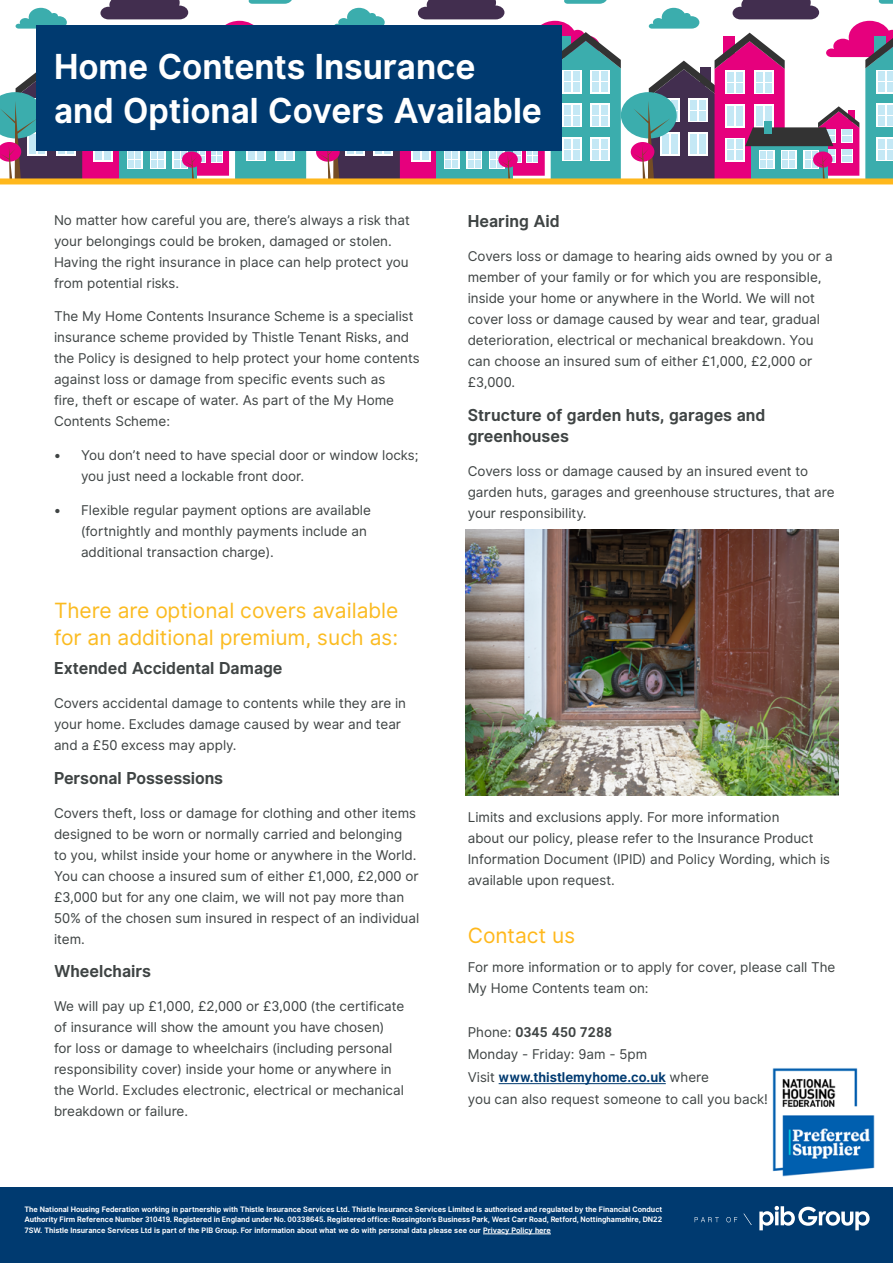
<style>
.page{position:relative;width:893px;height:1263px;background:#fff}
.page>*{position:absolute;margin:0;border:0;box-sizing:border-box;transform-origin:0 0}
.t1{font:700 40.5px/40.5px "Inter UI";color:#fff}
.t2{font:700 34.5px/44px "Inter UI";color:#fff}
.t3{font:21px/27px "Inter UI";color:#fbbb21}
.t4{font:21px "Inter UI";color:#ffb81c}
.t5{font:700 16.5px/21px "Inter UI";color:#3f4444}
.t6{font:13.5px/21px "Inter UI";color:#3f4444}
.t7{font:700 7.5px/10.5px "Inter UI";color:#fff;text-align:justify}
.s1{font-weight:700}
.s2{font-weight:700;color:#003a70}
</style>
<div class="page">
<div style="left:0;top:1187px;width:893px;height:76px;background:#003a70"></div>
<svg style="left:759px;top:1206px;width:111px;height:24px"></svg>
<svg style="left:695px;top:1217px;width:24px;height:5px"></svg>
<svg style="left:726px;top:1217px;width:11px;height:5px"></svg>
<svg style="left:743px;top:1213px;width:9px;height:12px"></svg>
<hr style="left:483px;top:1233px;width:68px;height:1px;background:#fff">
<img style="left:772px;top:1068px;width:103px;height:109px">
<svg style="left:0;top:0;width:306px;height:178px"></svg>
<svg style="left:316px;top:142px;width:24px;height:20px"></svg>
<svg style="left:319px;top:0;width:302px;height:178px"></svg>
<svg style="left:620px;top:92px;width:57px;height:47px"></svg>
<svg style="left:628px;top:0;width:265px;height:178px"></svg>
<div style="left:36px;top:26px;width:525px;height:125px;background:#003a70"></div>
<div style="left:0;top:178px;width:893px;height:6px;background:#ffb81c"></div>
<hr style="left:499px;top:1083px;width:167px;height:1px;background:#003a70">
<img style="left:466px;top:529px;width:373px;height:266px">
<h2 class="t2" style="left:54px;top:45px;width:489px">Home Contents Insurance and Optional Covers Available</h2>
<h1 class="t1" style="left:54px;top:49px;width:402px;line-height:44px">Escape of Water:<br>What should you do?</h1>
<h1 class="t1" style="left:54px;top:51px;width:397px">Do you have Home<br>Contents insurance?</h1>
<p class="t6" style="left:54px;top:209px;width:357px">No matter how careful you are, there’s always a risk that your belongings could be broken, damaged or stolen.<br>Having the right insurance in place can help protect you from potential risks.</p>
<p class="t6" style="left:54px;top:306px;width:367px">The My Home Contents Insurance Scheme is a specialist insurance scheme provided by Thistle Tenant Risks, and the Policy is designed to help protect your home contents against loss or damage from specific events such as<br>fire, theft or escape of water. As part of the My Home Contents Scheme:</p>
<p class="t6" style="left:81px;top:445px;width:339px;text-indent:-27px">• You don’t need to have special door or window locks; you just need a lockable front door.</p>
<p class="t6" style="left:81px;top:500px;width:292px;text-indent:-27px">• Flexible regular payment options are available (fortnightly and monthly payments include an additional transaction charge).</p>
<h3 class="t3" style="left:54px;top:597px;width:346px">There are optional covers available for an additional premium, such as:</h3>
<p class="t5" style="left:54px;top:658px;width:230px">Extended Accidental Damage</p>
<p class="t6" style="left:54px;top:693px;width:354px">Covers accidental damage to contents while they are in your home. Excludes damage caused by wear and tear and a £50 excess may apply.</p>
<p class="t5" style="left:54px;top:768px;width:171px">Personal Possessions</p>
<p class="t6" style="left:54px;top:802px;width:367px">Covers theft, loss or damage for clothing and other items designed to be worn or normally carried and belonging<br>to you, whilst inside your home or anywhere in the World.<br>You can choose a insured sum of either £1,000, £2,000 or £3,000 but for any one claim, we will not pay more than 50% of the chosen sum insured in respect of an individual item.</p>
<p class="t5" style="left:54px;top:961px;width:99px">Wheelchairs</p>
<p class="t6" style="left:54px;top:996px;width:352px">We will pay up £1,000, £2,000 or £3,000 (the certificate of insurance will show the amount you have chosen) for loss or damage to wheelchairs (including personal responsibility cover) inside your home or anywhere in the World. Excludes electronic, electrical or mechanical breakdown or failure.</p>
<p class="t5" style="left:468px;top:212px;width:93px">Hearing Aid</p>
<p class="t6" style="left:468px;top:246px;width:366px">Covers loss or damage to hearing aids owned by you or a member of your family or for which you are responsible, inside your home or anywhere in the World. We will not cover loss or damage caused by wear and tear, gradual deterioration, electrical or mechanical breakdown. You can choose an insured sum of either £1,000, £2,000 or £3,000.</p>
<p class="t5" style="left:468px;top:405px;width:299px">Structure of garden huts, garages and greenhouses</p>
<p class="t6" style="left:468px;top:461px;width:368px">Covers loss or damage caused by an insured event to garden huts, garages and greenhouse structures, that are your responsibility.</p>
<p class="t6" style="left:468px;top:806px;width:364px">Limits and exclusions apply. For more information<br>about our policy, please refer to the Insurance Product Information Document (IPID) and Policy Wording, which is available upon request.</p>
<h3 class="t4" style="left:468px;top:920px;width:109px">Contact us</h3>
<p class="t6" style="left:468px;top:957px;width:369px">For more information or to apply for cover, please call The<br>My Home Contents team on:</p>
<p class="t6" style="left:468px;top:1021px;width:302px;line-height:22.5px">Phone: <span class="s1">0345 450 7288<br></span>Monday - Friday: 9am - 5pm<br>Visit <span class="s2">www.thistlemyhome.co.uk</span> where<br>you can also request someone to call you back!</p>
<p class="t7" style="left:24px;top:1204px;width:639px">The National Housing Federation working in partnership with Thistle Insurance Services Ltd. Thistle Insurance Services Limited is authorised and regulated by the Financial Conduct Authority Firm Reference Number 310419. Registered in England under No. 00338645. Registered office: Rossington’s Business Park, West Carr Road, Retford, Nottinghamshire, DN22<br>7SW. Thistle Insurance Services Ltd is part of the PIB Group. For information about what we do with personal data please see our Privacy Policy here</p>
</div>
